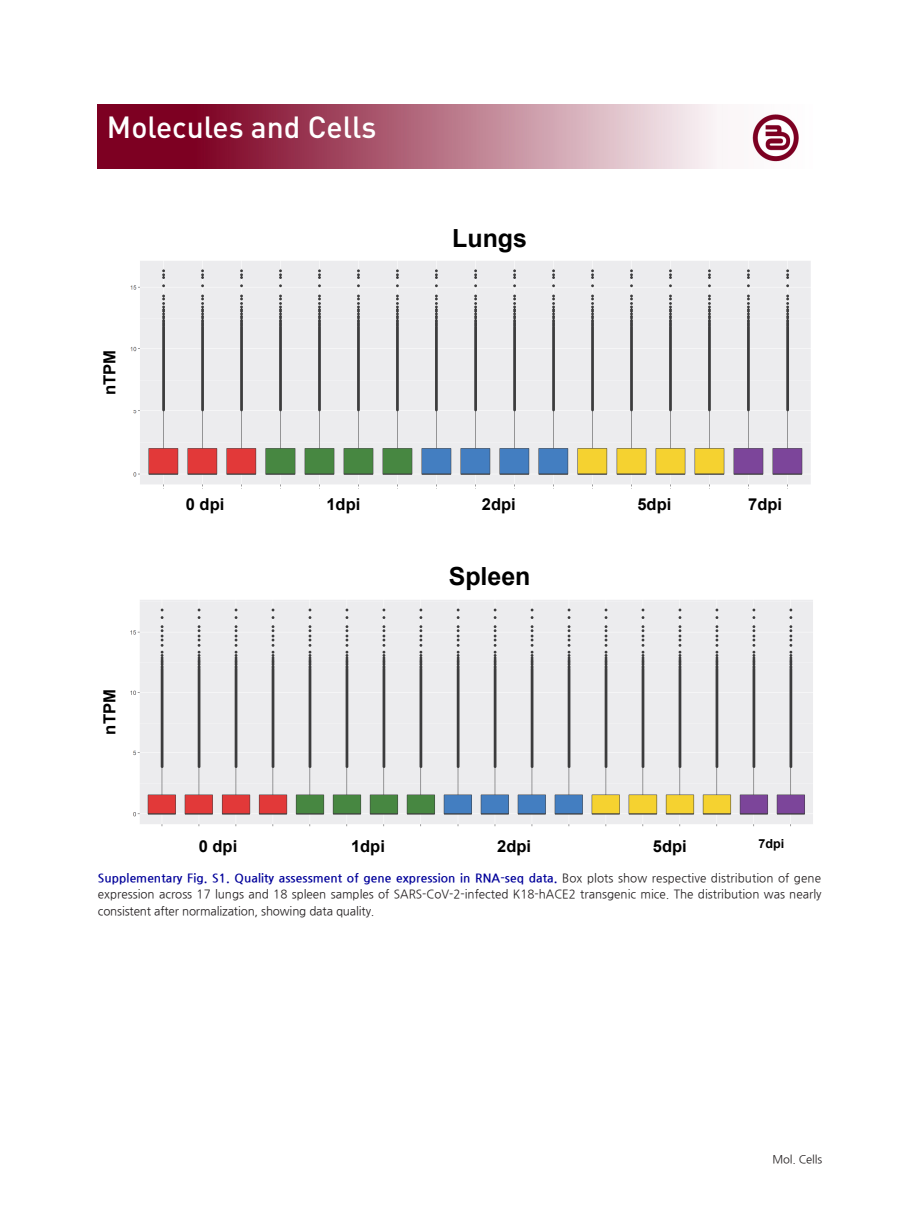
<style>
.page{position:relative;width:919px;height:1217px;background:#fff}
.page>*{position:absolute;margin:0;border:0;box-sizing:border-box;transform-origin:0 0}
.t1{font:500 30.15px "DIN Pro";color:#fff}
.t2{font:700 24.9px "Arial";color:#000}
.t3{font:700 18px "Arial";color:#000}
.t4{font:700 16.65px "Arial";color:#000}
.t5{font:700 16.5px "Arial";color:#000}
.t6{font:700 12.45px "Arial";color:#000}
.그림설명{font:12px/16.5px "Nanum Gothic";letter-spacing:-.01em;color:#231f20;text-align:justify}
.t7{font:11.25px "Nanum Gothic";letter-spacing:-.015em;color:#231f20}
.s1{font-weight:700;color:#00009a}
</style>
<div class="page">
<img style="left:98px;top:104px;width:701px;height:64px">
<img style="left:130px;top:600px;width:683px;height:227px">
<img style="left:130px;top:261px;width:681px;height:226px">
<p class="t1" style="left:107px;top:107px;width:271px">Molecules and Cells</p>
<p class="t4" style="left:98px;top:395px;width:47px;rotate:-90deg">nTPM</p>
<p class="t4" style="left:98px;top:734px;width:47px;rotate:-90deg">nTPM</p>
<p class="t5" style="left:186px;top:493px;width:40px">0 dpi</p>
<p class="t5" style="left:326px;top:493px;width:35px">1dpi</p>
<p class="t5" style="left:199px;top:834px;width:40px">0 dpi</p>
<p class="t5" style="left:351px;top:834px;width:35px">1dpi</p>
<p class="t2" style="left:452px;top:221px;width:76px">Lungs</p>
<p class="t5" style="left:482px;top:492px;width:35px">2dpi</p>
<p class="t5" style="left:637px;top:492px;width:35px">5dpi</p>
<p class="t5" style="left:748px;top:492px;width:35px">7dpi</p>
<p class="t2" style="left:448px;top:558px;width:83px">Spleen</p>
<p class="t5" style="left:497px;top:834px;width:35px">2dpi</p>
<p class="t5" style="left:652px;top:834px;width:35px">5dpi</p>
<p class="t6" style="left:758px;top:834px;width:27px">7dpi</p>
<p class="그림설명" style="left:98px;top:869px;width:725px"><span class="s1">Supplementary Fig. S1. Quality assessment of gene expression in RNA-seq data.</span> Box plots show respective distribution of gene expression across 17 lungs and 18 spleen samples of SARS-CoV-2-infected K18-hACE2 transgenic mice. The distribution was nearly consistent after normalization, showing data quality.</p>
<p class="t3" style="left:120px;top:874px;width:724px">Supplementary Figure 1 | Quality assessment of gene expression in RNA-seq data.</p>
<p class="t7" style="left:772px;top:1153px;width:51px">Mol. Cells</p>
</div>
